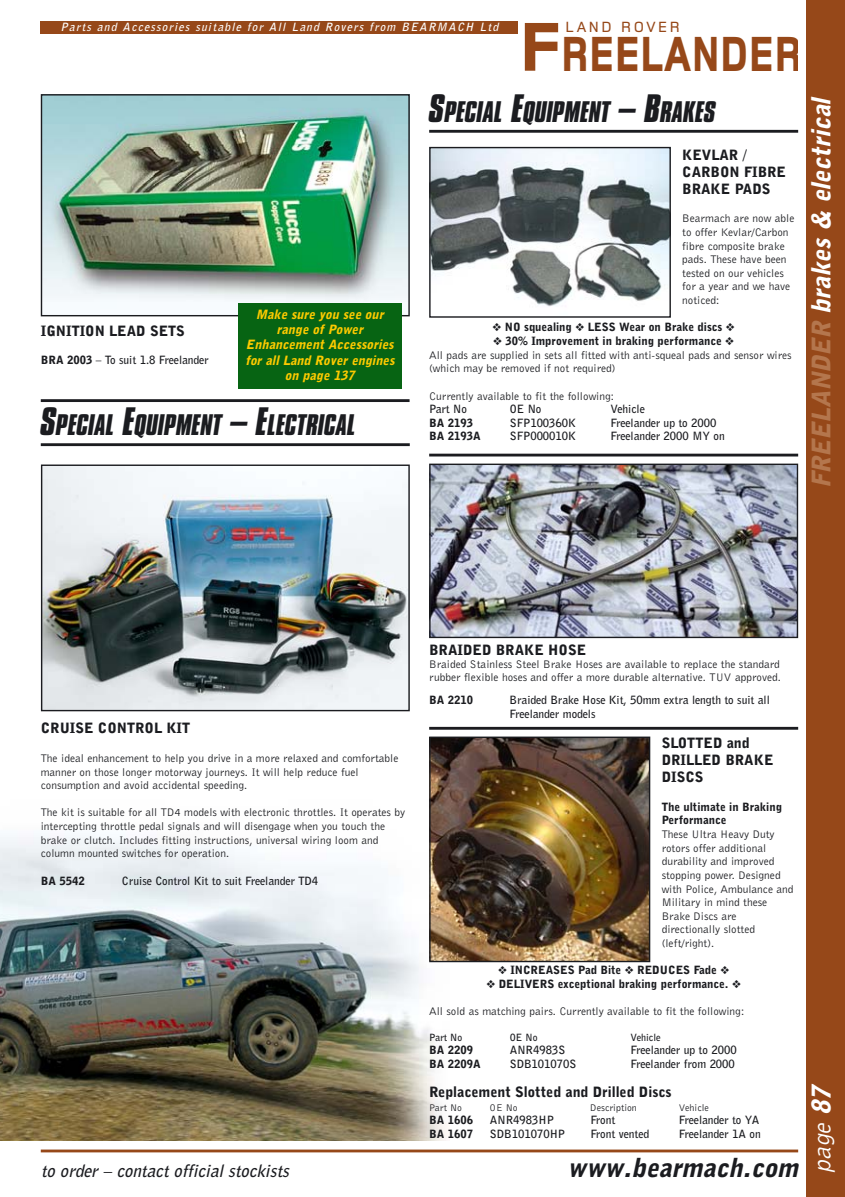
<style>
.page{position:relative;width:845px;height:1197px;background:#fff}
.page>*{position:absolute;margin:0;border:0;box-sizing:border-box;transform-origin:0 0}
.t1{font:800 51.2px "Foundry Monoline";letter-spacing:.025em;color:#964819;scale:.8 1}
.t2{font:italic 700 25.6px "Compacta BT";color:#1b1c20}
.t3{font:italic 900 25.6px "Bell Gothic BT";color:#fff}
.t4{font:italic 900 25.6px "Bell Gothic BT";color:#1b1c20}
.t5{font:italic 25.6px "Bell Gothic BT";color:#fff}
.t6{font:italic 700 17px "Bell Gothic BT";color:#1b1c20}
.t7{font:500 15.4px "Foundry Monoline";letter-spacing:.17em;color:#964819}
.t8{font:900 14.2px/17px "Bell Gothic BT";color:#1b1c20}
.t9{font:italic 900 12.8px/15.4px "Bell Gothic BT";color:#fdca00;text-align:center}
.t10{font:11.4px/13.6px "Bell Gothic BT";color:#1b1c20}
.t11{font:700 11.4px/13.6px "Bell Gothic BT";color:#1b1c20}
.t12{font:900 11.4px/13.6px "Bell Gothic BT";color:#1b1c20}
.t13{font:italic 700 11.4px "Bell Gothic BT";letter-spacing:.11em;color:#fff}
.t14{font:10px "Bell Gothic BT";color:#1b1c20}
.t15{font:700 10px "Bell Gothic BT";color:#1b1c20}
.s1{font-size:71.6px}
.s2{font-weight:900}
.s3{font-size:34px}
.s4{color:#b4764d}
</style>
<div class="page">
<img style="left:0;top:0;width:844px;height:1197px">
<p class="t13" style="left:60px;top:23px;width:439px">Parts and Accessories suitable for All Land Rovers from BEARMACH Ltd</p>
<h3 class="t7" style="left:565px;top:21px;width:116px">LAND ROVER</h3>
<h1 class="t1" style="left:519px;top:35px;width:354px"><span class="s1">F</span>REELANDER</h1>
<p class="t8" style="left:41px;top:323px;width:145px">IGNITION LEAD SETS</p>
<p class="t11" style="left:41px;top:354px;width:169px"><span class="s2">BRA 2003</span> – To suit 1.8 Freelander</p>
<p class="t9" style="left:245px;top:307px;width:151px">Make sure you see our range of Power<br>Enhancement Accessories for all Land Rover engines on page 137</p>
<h2 class="t2" style="left:41px;top:414px;width:317px"><span class="s3">S</span>PECIAL <span class="s3">E</span>QUIPMENT <span class="s3">– E</span>LECTRICAL</h2>
<h2 class="t2" style="left:429px;top:101px;width:288px"><span class="s3">S</span>PECIAL <span class="s3">E</span>QUIPMENT <span class="s3">– B</span>RAKES</h2>
<p class="t8" style="left:682px;top:147px;width:105px">KEVLAR /<br>CARBON FIBRE<br>BRAKE PADS</p>
<p class="t10" style="left:682px;top:212px;width:114px">Bearmach are now able to offer Kevlar/Carbon fibre composite brake pads. These have been tested on our vehicles for a year and we have noticed:</p>
<p class="t12" style="left:492px;top:321px;width:244px">❖ NO squealing ❖ LESS Wear on Brake discs ❖</p>
<p class="t10" style="left:429px;top:335px;width:364px;text-indent:64px">❖ <span class="s2">30% Improvement in braking performance</span> ❖<br>All pads are supplied in sets all fitted with anti-squeal pads and sensor wires (which may be removed if not required)</p>
<p class="t10" style="left:429px;top:390px;width:186px">Currently available to fit the following:</p>
<p class="t11" style="left:429px;top:403px;width:39px">Part No</p>
<p class="t11" style="left:509px;top:403px;width:33px">OE No</p>
<p class="t11" style="left:610px;top:403px;width:36px">Vehicle</p>
<p class="t12" style="left:429px;top:417px;width:45px">BA 2193</p>
<p class="t11" style="left:509px;top:417px;width:68px">SFP100360K</p>
<p class="t11" style="left:610px;top:417px;width:107px">Freelander up to 2000</p>
<p class="t12" style="left:429px;top:430px;width:53px">BA 2193A</p>
<p class="t11" style="left:509px;top:430px;width:68px">SFP000010K</p>
<p class="t11" style="left:610px;top:430px;width:116px">Freelander 2000 MY on</p>
<h2 class="t3" style="left:810px;top:488px;width:391px;rotate:-90deg"><span class="s4">FREELANDER</span> brakes &amp; electrical</h2>
<p class="t8" style="left:41px;top:721px;width:151px">CRUISE CONTROL KIT</p>
<p class="t10" style="left:41px;top:752px;width:359px">The ideal enhancement to help you drive in a more relaxed and comfortable manner on those longer motorway journeys. It will help reduce fuel consumption and avoid accidental speeding.</p>
<p class="t10" style="left:41px;top:806px;width:366px">The kit is suitable for all TD4 models with electronic throttles. It operates by intercepting throttle pedal signals and will disengage when you touch the brake or clutch. Includes fitting instructions, universal wiring loom and column mounted switches for operation.</p>
<p class="t12" style="left:41px;top:874px;width:45px">BA 5542</p>
<p class="t11" style="left:122px;top:874px;width:198px">Cruise Control Kit to suit Freelander TD4</p>
<p class="t8" style="left:429px;top:642px;width:158px">BRAIDED BRAKE HOSE</p>
<p class="t10" style="left:429px;top:658px;width:353px;line-height:12.8px">Braided Stainless Steel Brake Hoses are available to replace the standard rubber flexible hoses and offer a more durable alternative. TUV approved.</p>
<p class="t12" style="left:429px;top:694px;width:45px">BA 2210</p>
<p class="t11" style="left:509px;top:694px;width:261px">Braided Brake Hose Kit, 50mm extra length to suit all<br>Freelander models</p>
<p class="t8" style="left:661px;top:735px;width:113px">SLOTTED and<br>DRILLED BRAKE<br>DISCS</p>
<p class="t12" style="left:661px;top:800px;width:122px">The ultimate in Braking<br>Performance</p>
<p class="t10" style="left:661px;top:828px;width:133px">These Ultra Heavy Duty rotors offer additional durability and improved stopping power. Designed with Police, Ambulance and<br>Military in mind these<br>Brake Discs are directionally slotted (left/right).</p>
<p class="t12" style="left:498px;top:964px;width:233px">❖ INCREASES Pad Bite ❖ REDUCES Fade ❖</p>
<p class="t12" style="left:486px;top:978px;width:256px">❖ DELIVERS exceptional braking performance. ❖</p>
<p class="t10" style="left:429px;top:1005px;width:316px">All sold as matching pairs. Currently available to fit the following:</p>
<p class="t15" style="left:429px;top:1034px;width:35px">Part No</p>
<p class="t15" style="left:509px;top:1034px;width:29px">OE No</p>
<p class="t15" style="left:630px;top:1034px;width:31px">Vehicle</p>
<p class="t12" style="left:429px;top:1044px;width:45px">BA 2209</p>
<p class="t11" style="left:509px;top:1044px;width:57px">ANR4983S</p>
<p class="t11" style="left:630px;top:1044px;width:107px">Freelander up to 2000</p>
<p class="t12" style="left:429px;top:1058px;width:53px">BA 2209A</p>
<p class="t11" style="left:509px;top:1058px;width:68px">SDB101070S</p>
<p class="t11" style="left:630px;top:1058px;width:106px">Freelander from 2000</p>
<p class="t8" style="left:429px;top:1085px;width:244px">Replacement Slotted and Drilled Discs</p>
<p class="t14" style="left:429px;top:1104px;width:34px">Part No</p>
<p class="t14" style="left:490px;top:1104px;width:29px">OE No</p>
<p class="t14" style="left:590px;top:1104px;width:48px">Description</p>
<p class="t14" style="left:678px;top:1104px;width:31px">Vehicle</p>
<p class="t12" style="left:429px;top:1114px;width:45px">BA 1606</p>
<p class="t11" style="left:490px;top:1114px;width:65px">ANR4983HP</p>
<p class="t11" style="left:590px;top:1114px;width:26px">Front</p>
<p class="t11" style="left:678px;top:1114px;width:82px">Freelander to YA</p>
<p class="t12" style="left:429px;top:1128px;width:45px">BA 1607</p>
<p class="t11" style="left:490px;top:1128px;width:77px">SDB101070HP</p>
<p class="t11" style="left:590px;top:1128px;width:60px">Front vented</p>
<p class="t11" style="left:678px;top:1128px;width:83px">Freelander 1A on</p>
<h3 class="t6" style="left:41px;top:1164px;width:249px">to order – contact official stockists</h3>
<h2 class="t4" style="left:567px;top:1157px;width:232px">www.bearmach.com</h2>
<h2 class="t5" style="left:812px;top:1173px;width:90px;rotate:-90deg">page <span class="s2">87</span></h2>
</div>
